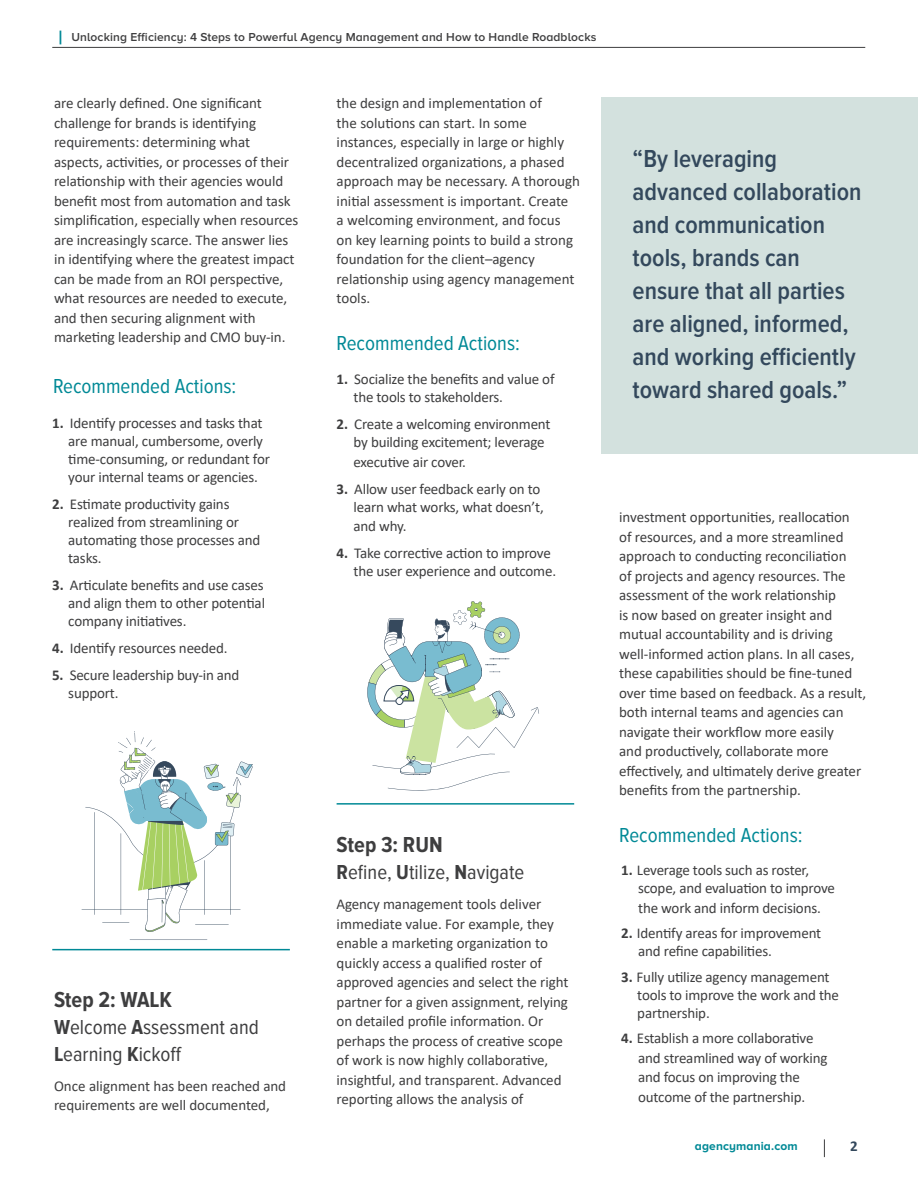
<style>
.page{position:relative;width:918px;height:1188px;background:#fff}
.page>*{position:absolute;margin:0;border:0;box-sizing:border-box;transform-origin:0 0}
.t1{font:600 25.5px/33px "Proxima Nova Cond";color:#33485c}
.t2{font:700 22.5px "Proxima Nova Cond";color:#3e3e3f}
.t3{font:21px/27px "Proxima Nova Cond";color:#3e3e3f}
.t4{font:21px "Proxima Nova Cond";color:#008996}
.t5{font:700 19.5px "Proxima Nova A";color:#008996}
.t6{font:15px/19.5px "Calibri";letter-spacing:-.005em;color:#3e3e3f}
.t7{font:700 15px "Calibri";color:#33485c}
.t8{font:600 12px "Proxima Nova A";letter-spacing:.01em;color:#3e3e3f}
.t9{font:700 12px "Proxima Nova A";letter-spacing:.01em;color:#008996}
.s1{font-weight:700}
</style>
<div class="page">
<div style="left:601px;top:97px;width:317px;height:357px;background:#d3e1de"></div>
<hr style="left:52px;top:47px;width:813px;height:1px;background:#3e3e3f">
<svg style="left:824px;top:1139px;width:1px;height:18px"></svg>
<hr style="left:52px;top:949px;width:238px;height:1px;background:#008996">
<hr style="left:337px;top:803px;width:237px;height:2px;background:#008996">
<svg style="left:82px;top:731px;width:171px;height:201px"></svg>
<svg style="left:367px;top:601px;width:172px;height:190px"></svg>
<div style="left:396px;top:698px;width:7px;height:7px;background:#fff;border-radius:50%"></div>
<div style="left:396px;top:697px;width:7px;height:8px;border:1px solid #bfbfbf;border-radius:50%"></div>
<p class="t5" style="left:58px;top:26px;width:6px">|</p>
<p class="t8" style="left:71px;top:30px;width:527px">Unlocking Efficiency: 4 Steps to Powerful Agency Management and How to Handle Roadblocks</p>
<p class="t6" style="left:54px;top:93px;width:246px">are clearly defined. One significant challenge for brands is identifying requirements: determining what aspects, activities, or processes of their relationship with their agencies would benefit most from automation and task simplification, especially when resources are increasingly scarce. The answer lies in identifying where the greatest impact can be made from an ROI perspective, what resources are needed to execute, and then securing alignment with marketing leadership and CMO buy-in.</p>
<p class="t4" style="left:53px;top:375px;width:185px">Recommended Actions:</p>
<p class="t6" style="left:52px;top:412px;width:212px"><span class="s1">1.</span> Identify processes and tasks that</p>
<p class="t6" style="left:68px;top:430px;width:196px">are manual, cumbersome, overly</p>
<p class="t6" style="left:68px;top:448px;width:203px">time-consuming, or redundant for</p>
<p class="t6" style="left:68px;top:466px;width:191px">your internal teams or agencies.</p>
<p class="t6" style="left:52px;top:493px;width:179px"><span class="s1">2.</span> Estimate productivity gains</p>
<p class="t6" style="left:68px;top:511px;width:172px">realized from streamlining or</p>
<p class="t6" style="left:68px;top:529px;width:194px">automating those processes and</p>
<p class="t6" style="left:68px;top:547px;width:35px">tasks.</p>
<p class="t6" style="left:52px;top:574px;width:213px"><span class="s1">3.</span> Articulate benefits and use cases</p>
<p class="t6" style="left:68px;top:592px;width:198px">and align them to other potential</p>
<p class="t6" style="left:68px;top:610px;width:120px">company initiatives.</p>
<p class="t6" style="left:52px;top:637px;width:177px"><span class="s1">4.</span> Identify resources needed.</p>
<p class="t6" style="left:52px;top:664px;width:189px"><span class="s1">5.</span> Secure leadership buy-in and</p>
<p class="t6" style="left:68px;top:682px;width:52px">support.</p>
<p class="t6" style="left:337px;top:93px;width:245px">the design and implementation of<br>the solutions can start. In some instances, especially in large or highly decentralized organizations, a phased approach may be necessary. A thorough initial assessment is important. Create<br>a welcoming environment, and focus on key learning points to build a strong foundation for the client–agency relationship using agency management tools.</p>
<p class="t4" style="left:337px;top:331px;width:185px">Recommended Actions:</p>
<p class="t6" style="left:337px;top:369px;width:220px"><span class="s1">1.</span> Socialize the benefits and value of</p>
<p class="t6" style="left:354px;top:387px;width:151px">the tools to stakeholders.</p>
<p class="t6" style="left:337px;top:414px;width:215px"><span class="s1">2.</span> Create a welcoming environment</p>
<p class="t6" style="left:354px;top:432px;width:193px">by building excitement; leverage</p>
<p class="t6" style="left:354px;top:452px;width:114px">executive air cover.</p>
<p class="t6" style="left:337px;top:479px;width:205px"><span class="s1">3.</span> Allow user feedback early on to</p>
<p class="t6" style="left:354px;top:497px;width:192px">learn what works, what doesn’t,</p>
<p class="t6" style="left:354px;top:516px;width:54px">and why.</p>
<p class="t6" style="left:337px;top:543px;width:216px"><span class="s1">4.</span> Take corrective action to improve</p>
<p class="t6" style="left:354px;top:561px;width:204px">the user experience and outcome.</p>
<p class="t2" style="left:54px;top:987px;width:120px">Step 2: WALK</p>
<p class="t3" style="left:54px;top:1014px;width:206px"><span class="s1">W</span>elcome <span class="s1">A</span>ssessment and<br><span class="s1">L</span>earning <span class="s1">K</span>ickoff</p>
<p class="t6" style="left:54px;top:1076px;width:234px">Once alignment has been reached and requirements are well documented,</p>
<p class="t2" style="left:337px;top:832px;width:108px">Step 3: RUN</p>
<p class="t3" style="left:337px;top:859px;width:189px"><span class="s1">R</span>efine, <span class="s1">U</span>tilize, <span class="s1">N</span>avigate</p>
<p class="t6" style="left:337px;top:894px;width:233px">Agency management tools deliver immediate value. For example, they enable a marketing organization to quickly access a qualified roster of approved agencies and select the right partner for a given assignment, relying on detailed profile information. Or perhaps the process of creative scope of work is now highly collaborative, insightful, and transparent. Advanced reporting allows the analysis of</p>
<p class="t1" style="left:633px;top:143px;width:230px">“By leveraging advanced collaboration and communication tools, brands can ensure that all parties are aligned, informed, and working efficiently toward shared goals.”</p>
<p class="t6" style="left:619px;top:507px;width:249px">investment opportunities, reallocation<br>of resources, and a more streamlined approach to conducting reconciliation<br>of projects and agency resources. The assessment of the work relationship<br>is now based on greater insight and mutual accountability and is driving well-informed action plans. In all cases, these capabilities should be fine-tuned over time based on feedback. As a result, both internal teams and agencies can navigate their workflow more easily<br>and productively, collaborate more effectively, and ultimately derive greater benefits from the partnership.</p>
<p class="t4" style="left:619px;top:823px;width:185px">Recommended Actions:</p>
<p class="t6" style="left:621px;top:860px;width:189px"><span class="s1">1.</span> Leverage tools such as roster,</p>
<p class="t6" style="left:638px;top:878px;width:198px">scope, and evaluation to improve</p>
<p class="t6" style="left:638px;top:898px;width:184px">the work and inform decisions.</p>
<p class="t6" style="left:621px;top:923px;width:202px"><span class="s1">2.</span> Identify areas for improvement</p>
<p class="t6" style="left:638px;top:941px;width:135px">and refine capabilities.</p>
<p class="t6" style="left:621px;top:967px;width:210px"><span class="s1">3.</span> Fully utilize agency management</p>
<p class="t6" style="left:637px;top:985px;width:203px">tools to improve the work and the</p>
<p class="t6" style="left:637px;top:1003px;width:74px">partnership.</p>
<p class="t6" style="left:621px;top:1028px;width:194px"><span class="s1">4.</span> Establish a more collaborative</p>
<p class="t6" style="left:638px;top:1048px;width:191px">and streamlined way of working</p>
<p class="t6" style="left:638px;top:1067px;width:163px">and focus on improving the</p>
<p class="t6" style="left:638px;top:1087px;width:168px">outcome of the partnership.</p>
<p class="t9" style="left:695px;top:1140px;width:104px">agencymania.com</p>
<p class="t7" style="left:850px;top:1135px;width:9px">2</p>
</div>
